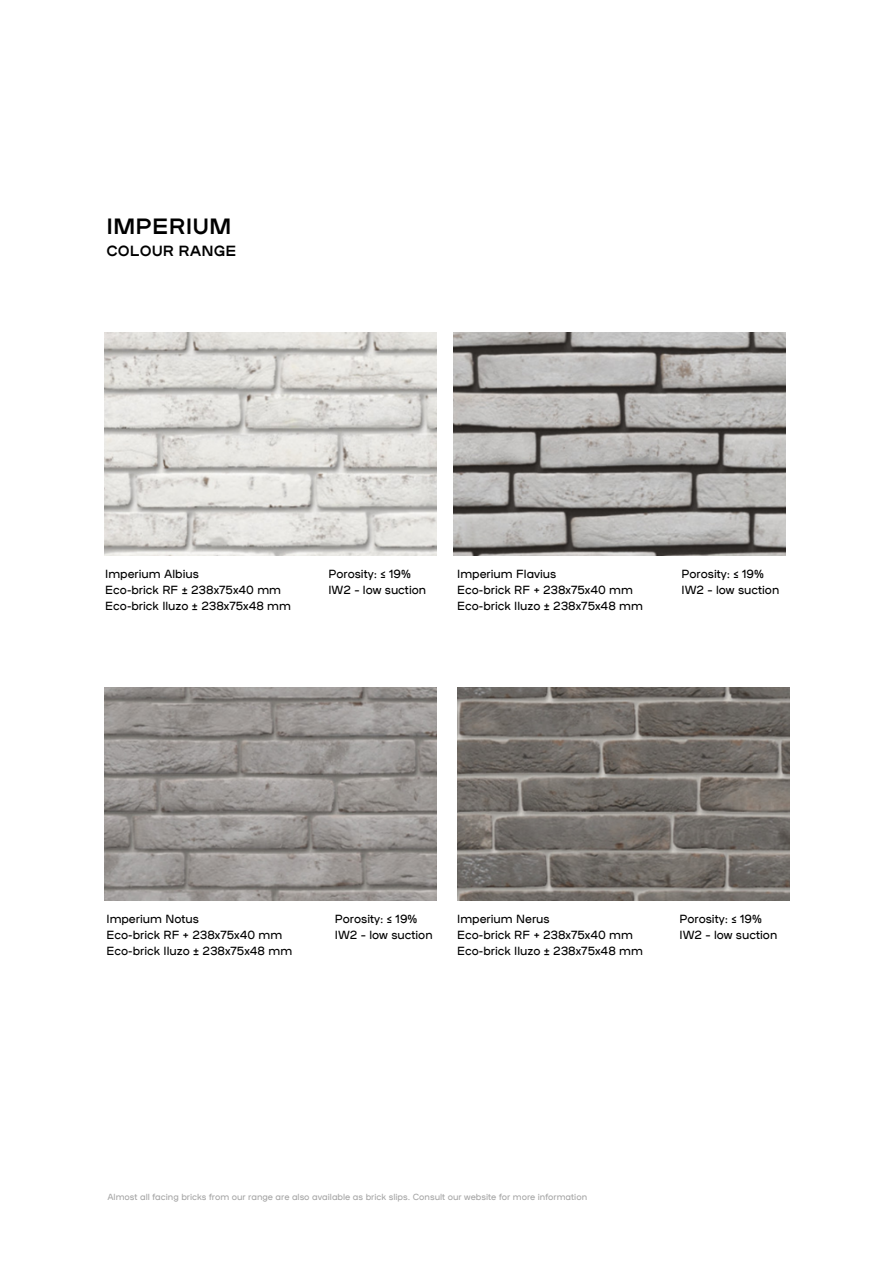
<style>
.page{position:relative;width:894px;height:1264px;background:#fff}
.page>*{position:absolute;margin:0;border:0;box-sizing:border-box;transform-origin:0 0}
.t1{font:22.5px "Plaax 6 Ney 46 Bold";color:#000}
.t2{font:15px "Plaax 6 Ney 46 Bold";color:#000}
.t3{font:12px/16px "Plaax 6 Ney 36 Regular";color:#000}
.t4{font:9px "Plaax 6 Ney 36 Regular";color:#a6a6a6}
</style>
<div class="page">
<img style="left:104px;top:332px;width:332px;height:223px">
<img style="left:457px;top:687px;width:332px;height:213px">
<img style="left:453px;top:332px;width:332px;height:223px">
<img style="left:104px;top:687px;width:332px;height:213px">
<h1 class="t1" style="left:106px;top:208px;width:126px">IMPERIUM</h1>
<h1 class="t2" style="left:106px;top:239px;width:131px">COLOUR RANGE</h1>
<h2 class="t3" style="left:105px;top:564px;width:187px">Imperium Albius<br>Eco-brick RF ± 238x75x40 mm<br>Eco-brick Iluzo ± 238x75x48 mm</h2>
<h2 class="t3" style="left:328px;top:564px;width:99px">Porosity: ≤ 19%<br>IW2 – low suction</h2>
<h2 class="t3" style="left:457px;top:564px;width:187px">Imperium Flavius<br>Eco-brick RF + 238x75x40 mm<br>Eco-brick Iluzo ± 238x75x48 mm</h2>
<p class="t3" style="left:681px;top:564px;width:99px">Porosity: ≤ 19%<br>IW2 – low suction</p>
<p class="t3" style="left:106px;top:909px;width:187px">Imperium Notus<br>Eco-brick RF + 238x75x40 mm<br>Eco-brick Iluzo ± 238x75x48 mm</p>
<h2 class="t3" style="left:335px;top:909px;width:99px">Porosity: ≤ 19%<br>IW2 – low suction</h2>
<h2 class="t3" style="left:457px;top:909px;width:187px">Imperium Nerus<br>Eco-brick RF + 238x75x40 mm<br>Eco-brick Iluzo ± 238x75x48 mm</h2>
<p class="t3" style="left:679px;top:909px;width:99px">Porosity: ≤ 19%<br>IW2 – low suction</p>
<p class="t4" style="left:107px;top:1189px;width:481px">Almost all facing bricks from our range are also available as brick slips. Consult our website for more information</p>
</div>
